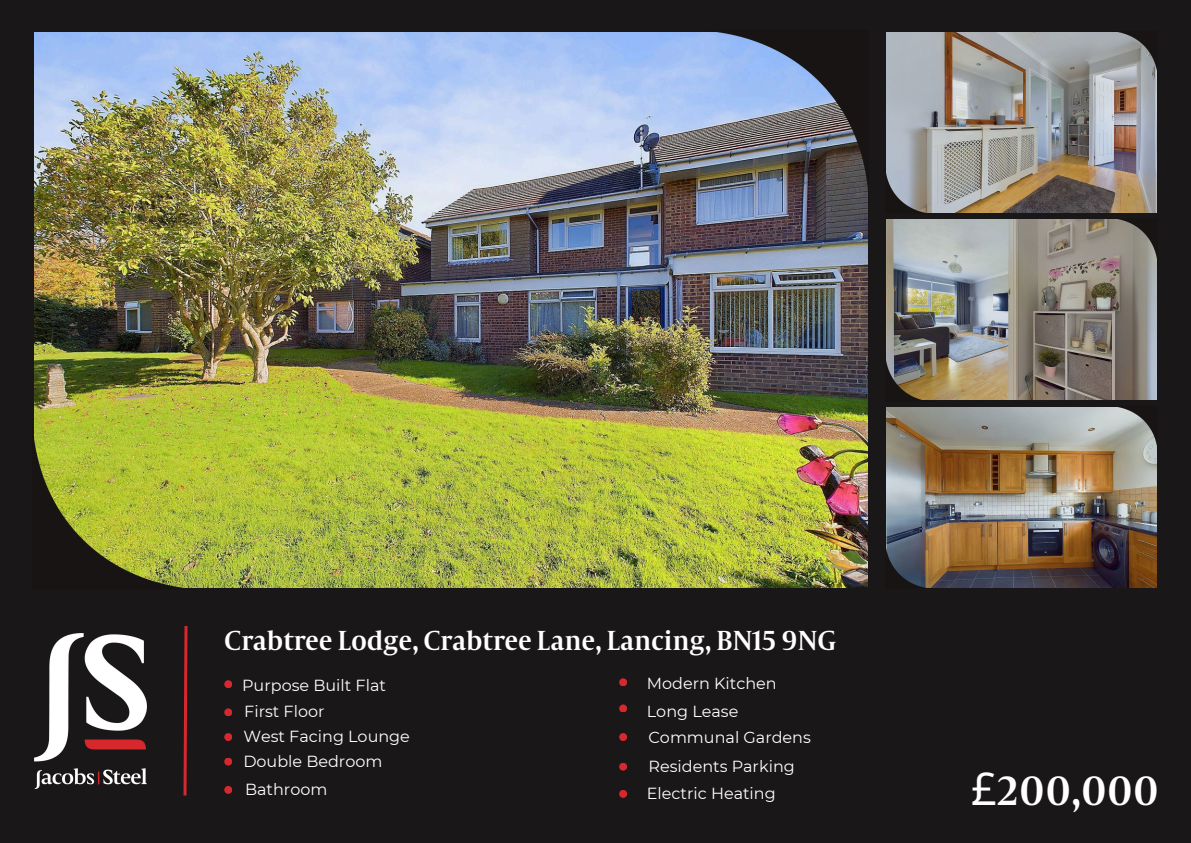
<style>
.page{position:relative;width:1191px;height:843px;background:#fff}
.page>*{position:absolute;margin:0;border:0;box-sizing:border-box;transform-origin:0 0}
.t1{font:45.2px "Capitolium Road";letter-spacing:-.005em;color:#fff}
.t2{font:30.3px "Capitolium Road";letter-spacing:-.01em;color:#fff}
.t3{font:16px "Montserrat";color:#fff}
.s1{font-family:"Noto Sans"}
</style>
<div class="page">
<div style="left:0;top:0;width:1190px;height:842px;background:#191718"></div>
<img style="left:886px;top:32px;width:270px;height:180px">
<img style="left:886px;top:219px;width:270px;height:180px">
<img style="left:886px;top:407px;width:270px;height:180px">
<img style="left:34px;top:32px;width:833px;height:555px">
<div style="left:224px;top:680px;width:8px;height:8px;background:#d7282f;border-radius:50%"></div>
<img style="left:34px;top:633px;width:113px;height:155px">
<img style="left:886px;top:534px;width:50px;height:54px">
<svg style="left:183px;top:626px;width:5px;height:170px"></svg>
<div style="left:224px;top:708px;width:8px;height:8px;background:#d7282f;border-radius:50%"></div>
<svg style="left:224px;top:732px;width:8px;height:8px"></svg>
<div style="left:224px;top:757px;width:8px;height:8px;background:#d7282f;border-radius:50%"></div>
<div style="left:619px;top:678px;width:8px;height:8px;background:#d7282f;border-radius:50%"></div>
<div style="left:619px;top:704px;width:8px;height:8px;background:#d7282f;border-radius:50%"></div>
<svg style="left:619px;top:732px;width:8px;height:8px"></svg>
<img style="left:689px;top:32px;width:179px;height:188px">
<img style="left:34px;top:399px;width:178px;height:189px">
<img style="left:1106px;top:32px;width:51px;height:53px">
<img style="left:886px;top:159px;width:50px;height:54px">
<img style="left:1106px;top:219px;width:51px;height:53px">
<img style="left:886px;top:347px;width:50px;height:53px">
<img style="left:1106px;top:407px;width:51px;height:53px">
<div style="left:224px;top:785px;width:8px;height:8px;background:#d7282f;border-radius:50%"></div>
<div style="left:619px;top:762px;width:8px;height:8px;background:#d7282f;border-radius:50%"></div>
<div style="left:619px;top:789px;width:8px;height:8px;background:#d7282f;border-radius:50%"></div>
<h2 class="t2" style="left:224px;top:630px;width:613px">Crabtree Lodge, Crabtree Lane, Lancing, BN15 9NG</h2>
<p class="t3" style="left:242px;top:675px;width:145px">Purpose Built Flat</p>
<p class="t3" style="left:244px;top:701px;width:82px">First Floor</p>
<p class="t3" style="left:243px;top:726px;width:168px">West Facing Lounge</p>
<p class="t3" style="left:243px;top:750px;width:141px">Double Bedroom</p>
<p class="t3" style="left:646px;top:673px;width:131px">Modern Kitchen</p>
<p class="t3" style="left:646px;top:701px;width:93px">Long Lease</p>
<p class="t3" style="left:648px;top:727px;width:164px">Communal Gardens</p>
<p class="t3" style="left:648px;top:755px;width:148px">Residents Parking</p>
<p class="t3" style="left:646px;top:783px;width:130px">Electric Heating</p>
<p class="t3" style="left:245px;top:779px;width:84px">Bathroom</p>
<h1 class="t1" style="left:970px;top:775px;width:190px"><span class="s1">£</span>200,000</h1>
</div>
